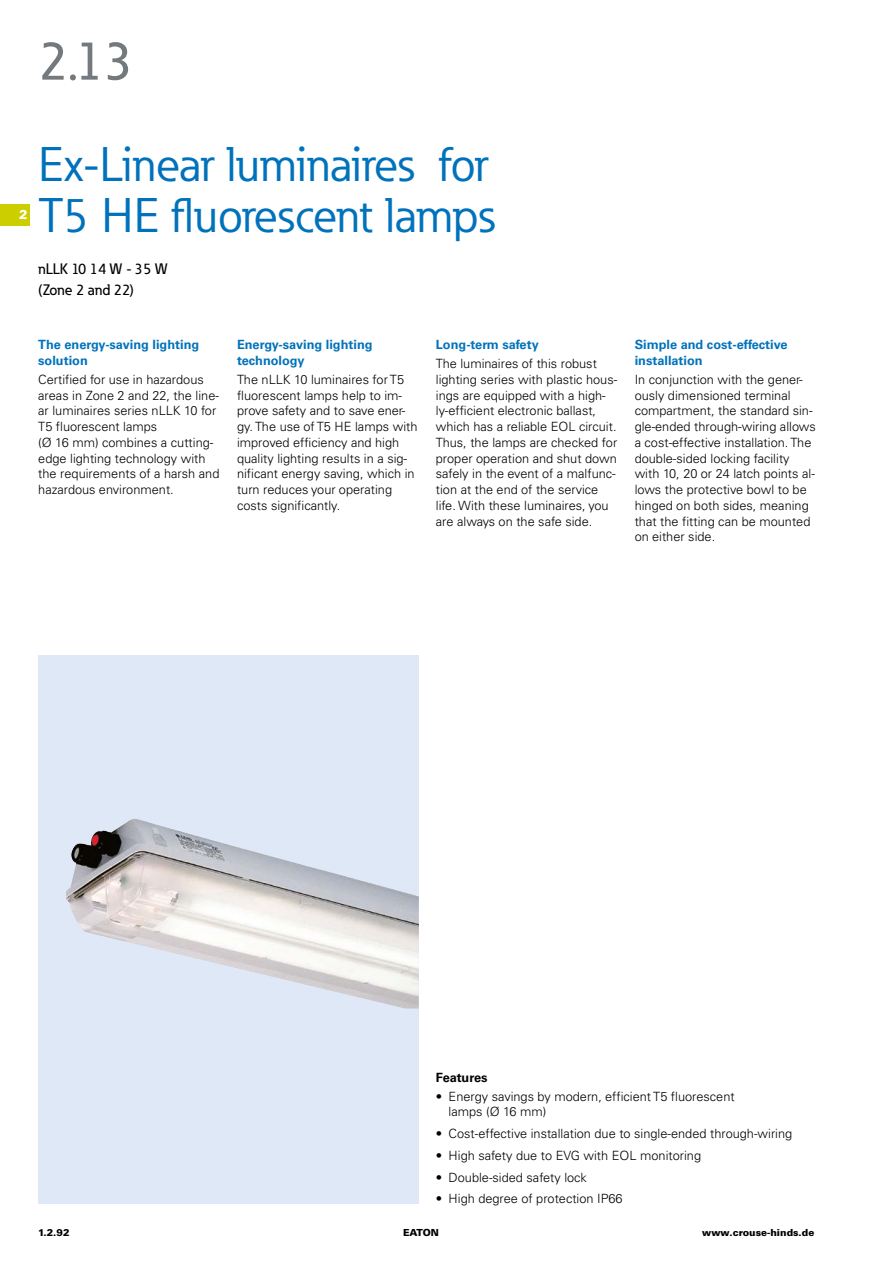
<style>
.page{position:relative;width:893px;height:1263px;background:#fff}
.page>*{position:absolute;margin:0;border:0;box-sizing:border-box;transform-origin:0 0}
.t1{font:500 54px "Eaton";color:#73797c}
.t2{font:48px/51px "Eaton";letter-spacing:-.01em;color:#0072bb}
.t3{font:500 15px/21px "Eaton";color:#000}
.t4{font:300 12.75px/15.8px "Univers LT Pro 45";color:#000}
.t5{font:700 12.75px/15.8px "Univers LT Pro 65";color:#0072bb}
.t6{font:700 12.75px "Univers LT Pro 65";color:#000}
.t7{font:900 12.75px "Univers LT Pro 75";color:#fff}
.t8{font:900 9.75px "Univers LT Pro 75";color:#000}
</style>
<div class="page">
<div style="left:0;top:204px;width:30px;height:21px;background:#cdce00"></div>
<div style="left:38px;top:655px;width:381px;height:548px;background:#dfe8f7"></div>
<img style="left:66px;top:819px;width:353px;height:189px">
<h1 class="t1" style="left:38px;top:28px;width:97px">2.13</h1>
<p class="t7" style="left:19px;top:207px;width:10px">2</p>
<h2 class="t2" style="left:38px;top:140px;width:458px">Ex-Linear luminaires for<br>T5 HE fluorescent lamps</h2>
<p class="t3" style="left:38px;top:258px;width:131px">nLLK 10 14 W - 35 W (Zone 2 and 22)</p>
<p class="t5" style="left:38px;top:337px;width:163px">The energy-saving lighting solution</p>
<p class="t4" style="left:38px;top:371px;width:183px">Certified for use in hazardous areas in Zone 2 and 22, the line&shy;ar luminaires series nLLK 10 for<br>T5 fluorescent lamps<br>(Ø 16 mm) combines a cutting&shy;edge lighting technology with the requirements of a harsh and hazardous environment.</p>
<p class="t5" style="left:237px;top:337px;width:137px">Energy-saving lighting technology</p>
<p class="t4" style="left:237px;top:371px;width:182px">The nLLK 10 luminaires for T5 fluorescent lamps help to im&shy;prove safety and to save ener&shy;gy. The use of T5 HE lamps with improved efficiency and high quality lighting results in a sig&shy;nificant energy saving, which in turn reduces your operating costs significantly.</p>
<p class="t5" style="left:436px;top:337px;width:104px">Long-term safety</p>
<p class="t4" style="left:436px;top:356px;width:183px">The luminaires of this robust lighting series with plastic hous&shy;ings are equipped with a high&shy;ly-efficient electronic ballast, which has a reliable EOL circuit.<br>Thus, the lamps are checked for proper operation and shut down safely in the event of a malfunc&shy;tion at the end of the service life. With these luminaires, you are always on the safe side.</p>
<p class="t5" style="left:635px;top:337px;width:154px">Simple and cost-effective installation</p>
<p class="t4" style="left:635px;top:371px;width:183px">In conjunction with the gener&shy;ously dimensioned terminal compartment, the standard sin&shy;gle-ended through-wiring allows a cost-effective installation. The double-sided locking facility with 10, 20 or 24 latch points al&shy;lows the protective bowl to be hinged on both sides, meaning that the fitting can be mounted on either side.</p>
<p class="t6" style="left:436px;top:1070px;width:53px">Features</p>
<p class="t4" style="left:449px;top:1088px;width:288px;text-indent:-13px">• Energy savings by modern, efficient T5 fluorescent lamps (Ø 16 mm)</p>
<p class="t4" style="left:436px;top:1126px;width:358px">• Cost-effective installation due to single-ended through-wiring</p>
<p class="t4" style="left:436px;top:1147px;width:267px">• High safety due to EVG with EOL monitoring</p>
<p class="t4" style="left:436px;top:1169px;width:153px">• Double-sided safety lock</p>
<p class="t4" style="left:436px;top:1191px;width:188px">• High degree of protection IP66</p>
<p class="t8" style="left:38px;top:1226px;width:33px">1.2.92</p>
<p class="t8" style="left:403px;top:1226px;width:37px">EATON</p>
<p class="t8" style="left:702px;top:1226px;width:114px">www.crouse-hinds.de</p>
</div>
